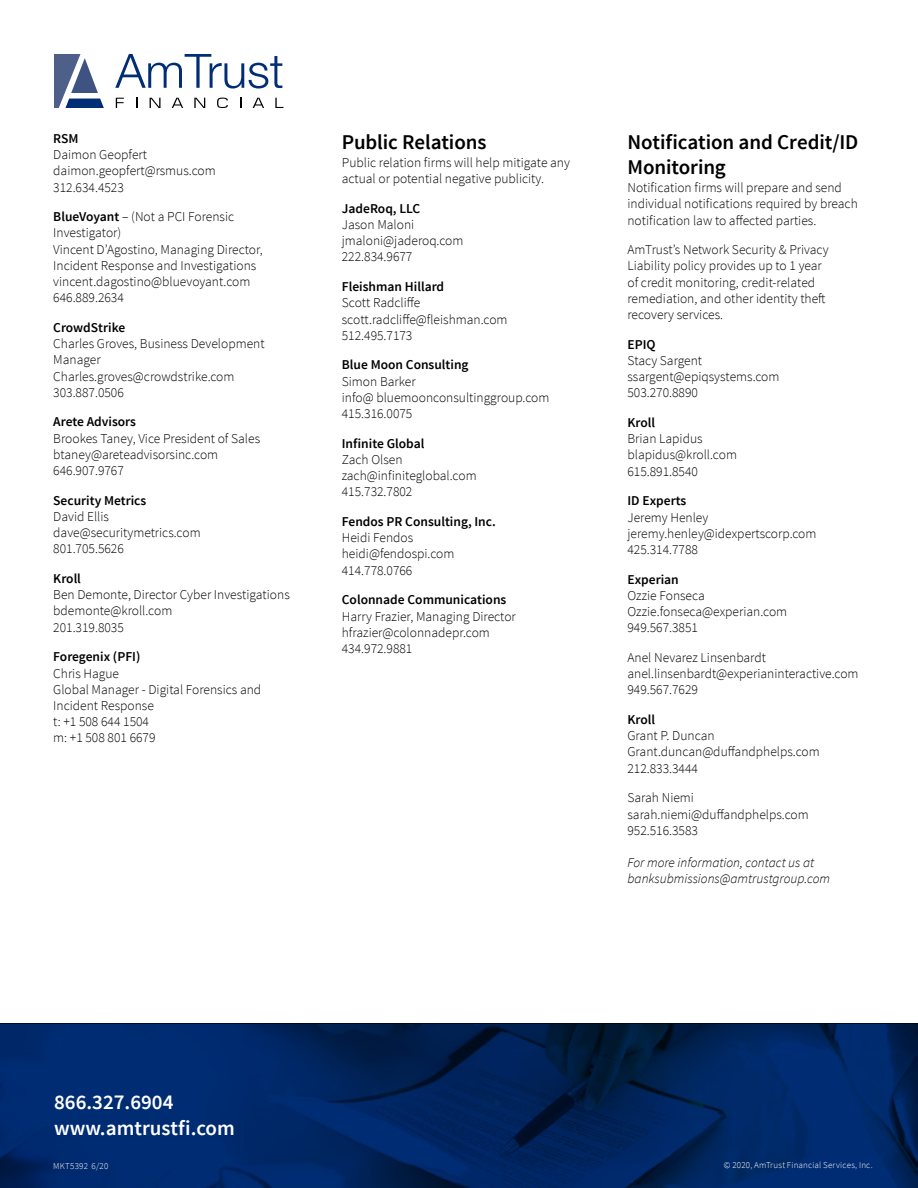
<style>
.page{position:relative;width:918px;height:1188px;background:#fff}
.page>*{position:absolute;margin:0;border:0;box-sizing:border-box;transform-origin:0 0}
.t1{font:600 21px/25.2px "Source Sans Pro";letter-spacing:-.005em;color:#000}
.t2{font:600 21px/25.5px "Source Sans Pro";color:#fff}
.t3{font:300 13.5px/16.2px "Source Sans Pro";color:#000}
.t4{font:600 13.5px "Source Sans Pro";color:#000}
.t5{font:italic 300 13.5px/16.2px "Source Sans Pro";color:#000}
.t6{font:300 9px "Source Sans Pro";letter-spacing:.02em;color:#fff}
.s1{font-weight:600}
</style>
<div class="page">
<svg style="left:115px;top:54px;width:167px;height:35px"></svg>
<svg style="left:116px;top:98px;width:8px;height:10px"></svg>
<svg style="left:150px;top:98px;width:11px;height:10px"></svg>
<svg style="left:172px;top:98px;width:11px;height:10px"></svg>
<svg style="left:194px;top:98px;width:11px;height:10px"></svg>
<svg style="left:217px;top:98px;width:11px;height:10px"></svg>
<svg style="left:253px;top:98px;width:11px;height:10px"></svg>
<svg style="left:275px;top:98px;width:8px;height:10px"></svg>
<svg style="left:54px;top:54px;width:50px;height:54px"></svg>
<img style="left:0;top:1024px;width:918px;height:164px">
<p class="t4" style="left:53px;top:130px;width:27px">RSM</p>
<p class="t3" style="left:53px;top:147px;width:164px">Daimon Geopfert daimon.geopfert@rsmus.com<br>312.634.4523</p>
<p class="t3" style="left:53px;top:209px;width:211px"><span class="s1">BlueVoyant</span> – (Not a PCI Forensic<br>Investigator)<br>Vincent D’Agostino, Managing Director,<br>Incident Response and Investigations vincent.dagostino@bluevoyant.com<br>646.889.2634</p>
<p class="t4" style="left:53px;top:319px;width:74px">CrowdStrike</p>
<p class="t3" style="left:53px;top:336px;width:213px">Charles Groves, Business Development<br>Manager<br>Charles.groves@crowdstrike.com<br>303.887.0506</p>
<p class="t4" style="left:53px;top:413px;width:84px">Arete Advisors</p>
<p class="t3" style="left:53px;top:430px;width:208px">Brookes Taney, Vice President of Sales btaney@areteadvisorsinc.com<br>646.907.9767</p>
<p class="t4" style="left:53px;top:492px;width:95px">Security Metrics</p>
<p class="t3" style="left:53px;top:508px;width:149px">David Ellis dave@securitymetrics.com<br>801.705.5626</p>
<p class="t4" style="left:53px;top:570px;width:29px">Kroll</p>
<p class="t3" style="left:53px;top:587px;width:238px">Ben Demonte, Director Cyber Investigations bdemonte@kroll.com<br>201.319.8035</p>
<p class="t4" style="left:53px;top:648px;width:89px">Foregenix (PFI)</p>
<p class="t3" style="left:53px;top:665px;width:210px">Chris Hague<br>Global Manager - Digital Forensics and<br>Incident Response<br>t: +1 508 644 1504<br>m: +1 508 801 6679</p>
<h1 class="t1" style="left:342px;top:130px;width:146px">Public Relations</h1>
<p class="t3" style="left:342px;top:154px;width:230px">Public relation firms will help mitigate any actual or potential negative publicity.</p>
<p class="t4" style="left:342px;top:200px;width:80px">JadeRoq, LLC</p>
<p class="t3" style="left:342px;top:217px;width:123px">Jason Maloni jmaloni@jaderoq.com<br>222.834.9677</p>
<p class="t4" style="left:342px;top:278px;width:104px">Fleishman Hillard</p>
<p class="t3" style="left:342px;top:295px;width:167px">Scott Radcliffe scott.radcliffe@fleishman.com<br>512.495.7173</p>
<p class="t4" style="left:342px;top:356px;width:128px">Blue Moon Consulting</p>
<p class="t3" style="left:342px;top:373px;width:209px">Simon Barker<br>info@ bluemoonconsultinggroup.com<br>415.316.0075</p>
<p class="t4" style="left:342px;top:435px;width:84px">Infinite Global</p>
<p class="t3" style="left:342px;top:451px;width:136px">Zach Olsen zach@infiniteglobal.com<br>415.732.7802</p>
<p class="t4" style="left:342px;top:513px;width:155px">Fendos PR Consulting, Inc.</p>
<p class="t3" style="left:342px;top:530px;width:114px">Heidi Fendos heidi@fendospi.com<br>414.778.0766</p>
<p class="t4" style="left:342px;top:591px;width:166px">Colonnade Communications</p>
<p class="t3" style="left:342px;top:608px;width:176px">Harry Frazier, Managing Director hfrazier@colonnadepr.com<br>434.972.9881</p>
<h1 class="t1" style="left:627px;top:130px;width:232px">Notification and Credit/ID<br>Monitoring</h1>
<p class="t3" style="left:627px;top:180px;width:232px">Notification firms will prepare and send individual notifications required by breach notification law to affected parties.</p>
<p class="t3" style="left:627px;top:242px;width:203px">AmTrust’s Network Security &amp; Privacy Liability policy provides up to 1 year of credit monitoring, credit-related remediation, and other identity theft recovery services.</p>
<p class="t4" style="left:627px;top:336px;width:30px">EPIQ</p>
<p class="t3" style="left:627px;top:352px;width:154px">Stacy Sargent ssargent@epiqsystems.com<br>503.270.8890</p>
<p class="t4" style="left:627px;top:414px;width:29px">Kroll</p>
<p class="t3" style="left:627px;top:431px;width:111px">Brian Lapidus blapidus@kroll.com<br>615.891.8540</p>
<p class="t4" style="left:627px;top:492px;width:60px">ID Experts</p>
<p class="t3" style="left:627px;top:509px;width:191px">Jeremy Henley jeremy.henley@idexpertscorp.com<br>425.314.7788</p>
<p class="t4" style="left:627px;top:571px;width:53px">Experian</p>
<p class="t3" style="left:627px;top:587px;width:161px">Ozzie Fonseca<br>Ozzie.fonseca@experian.com<br>949.567.3851</p>
<p class="t3" style="left:627px;top:649px;width:233px">Anel Nevarez Linsenbardt anel.linsenbardt@experianinteractive.com<br>949.567.7629</p>
<p class="t4" style="left:627px;top:711px;width:29px">Kroll</p>
<p class="t3" style="left:627px;top:728px;width:194px">Grant P. Duncan<br>Grant.duncan@duffandphelps.com<br>212.833.3444</p>
<p class="t3" style="left:627px;top:790px;width:183px">Sarah Niemi sarah.niemi@duffandphelps.com<br>952.516.3583</p>
<p class="t5" style="left:627px;top:855px;width:204px">For more information, contact us at banksubmissions@amtrustgroup.com</p>
<h1 class="t2" style="left:54px;top:1090px;width:182px">866.327.6904 www.amtrustfi.com</h1>
<p class="t6" style="left:53px;top:1160px;width:57px">MKT5392 6/20</p>
<p class="t6" style="left:724px;top:1159px;width:150px">© 2020, AmTrust Financial Services, Inc.</p>
</div>
